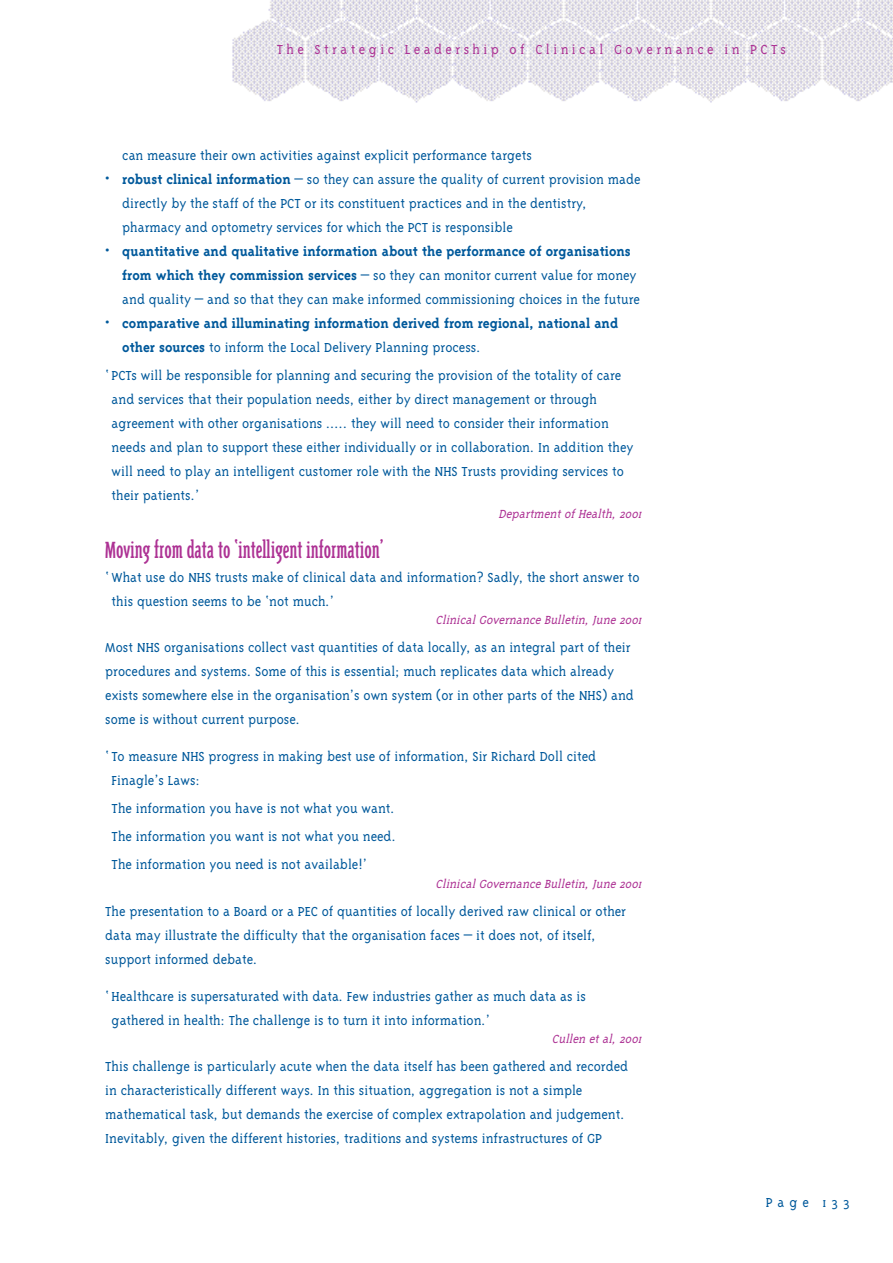
<style>
.page{position:relative;width:893px;height:1263px;background:#fff}
.page>*{position:absolute;margin:0;border:0;box-sizing:border-box;transform-origin:0 0}
.t1{font:27px "Triplex Cond Serif";color:#ad3294}
.t2{font:300 15px/24px "Triplex Serif";color:#00599b}
.t3{font:700 15px/24px "Triplex Serif";color:#00599b}
.t4{font:300 15px "Triplex Serif";letter-spacing:.23em;color:#ad3294}
.t5{font:italic 300 13.5px "Triplex Serif";color:#ad3294}
.s1{font-weight:700}
.s2{font-weight:300}
</style>
<div class="page">
<svg style="left:232px;top:0;width:660px;height:56px;fill:#ecebed"></svg>
<img style="left:232px;top:56px;width:660px;height:47px">
<p class="t4" style="left:277px;top:43px;width:511px">The Strategic Leadership of Clinical Governance in PCTs</p>
<p class="t2" style="left:122px;top:144px;width:411px">can measure their own activities against explicit performance targets</p>
<p class="t2" style="left:122px;top:168px;width:520px;text-indent:-17px">• <span class="s1">robust clinical information</span> – so they can assure the quality of current provision made directly by the staff of the PCT or its constituent practices and in the dentistry, pharmacy and optometry services for which the PCT is responsible</p>
<p class="t2" style="left:122px;top:240px;width:519px;text-indent:-17px">• <span class="s1">quantitative and qualitative information about the performance of organisations from which they commission services</span> – so they can monitor current value for money and quality – and so that they can make informed commissioning choices in the future</p>
<p class="t3" style="left:122px;top:312px;width:497px;text-indent:-17px"><span class="s2">•</span> comparative and illuminating information derived from regional, national and other sources <span class="s2">to inform the Local Delivery Planning process.</span></p>
<p class="t2" style="left:112px;top:365px;width:523px;text-indent:-6px">‘ PCTs will be responsible for planning and securing the provision of the totality of care and services that their population needs, either by direct management or through agreement with other organisations ….. they will need to consider their information needs and plan to support these either individually or in collaboration. In addition they will need to play an intelligent customer role with the NHS Trusts providing services to their patients.’</p>
<p class="t5" style="left:498px;top:509px;width:147px">DepartmentofHealth,2001</p>
<h1 class="t1" style="left:105px;top:538px;width:280px">Moving from data to ‘intelligent information’</h1>
<p class="t2" style="left:112px;top:566px;width:529px;text-indent:-6px">‘ What use do NHS trusts make of clinical data and information? Sadly, the short answer to this question seems to be ‘not much.’</p>
<p class="t5" style="left:435px;top:614px;width:210px">ClinicalGovernance Bulletin,June 2001</p>
<p class="t2" style="left:105px;top:636px;width:530px">Most NHS organisations collect vast quantities of data locally, as an integral part of their procedures and systems. Some of this is essential; much replicates data which already exists somewhere else in the organisation’s own system (or in other parts of the NHS) and some is without current purpose.</p>
<p class="t2" style="left:112px;top:745px;width:486px;text-indent:-6px">‘ To measure NHS progress in making best use of information, Sir Richard Doll cited<br>Finagle’s Laws:</p>
<p class="t2" style="left:112px;top:795px;width:286px;line-height:28.2px;text-align:justify">The information you have is not what you want.<br>The information you want is not what you need.<br>The information you need is not available!’</p>
<p class="t5" style="left:435px;top:878px;width:210px">ClinicalGovernance Bulletin,June 2001</p>
<p class="t2" style="left:105px;top:900px;width:522px">The presentation to a Board or a PEC of quantities of locally derived raw clinical or other data may illustrate the difficulty that the organisation faces – it does not, of itself, support informed debate.</p>
<p class="t2" style="left:112px;top:985px;width:475px;text-indent:-6px">‘ Healthcare is supersaturated with data. Few industries gather as much data as is gathered in health: The challenge is to turn it into information.’</p>
<p class="t5" style="left:552px;top:1033px;width:93px">Cullen etal,2001</p>
<p class="t2" style="left:105px;top:1055px;width:524px">This challenge is particularly acute when the data itself has been gathered and recorded in characteristically different ways. In this situation, aggregation is not a simple mathematical task, but demands the exercise of complex extrapolation and judgement.<br>Inevitably, given the different histories, traditions and systems infrastructures of GP</p>
<p class="t2" style="left:766px;top:1191px;width:85px">Page 133</p>
</div>
